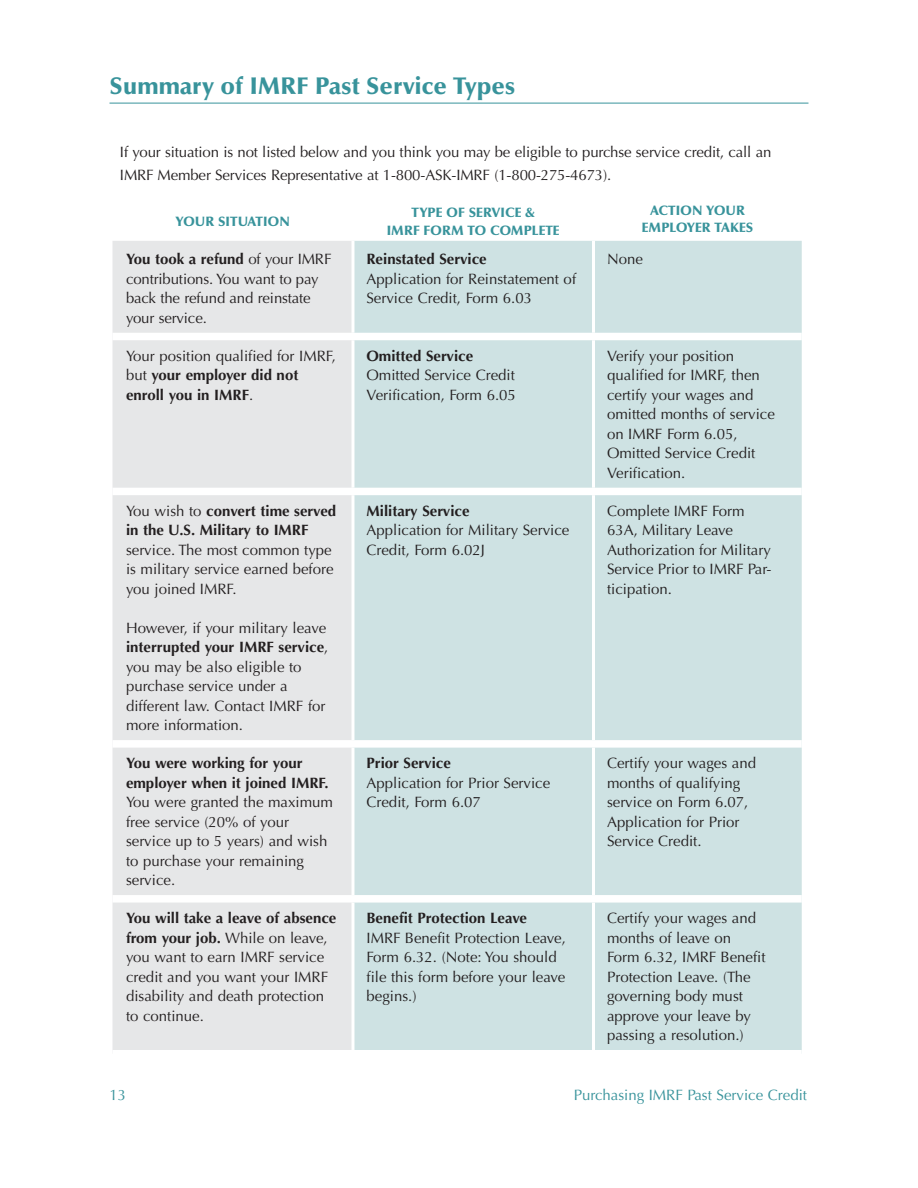
<style>
.page{position:relative;width:918px;height:1188px;background:#fff}
.page>*{position:absolute;margin:0;border:0;box-sizing:border-box;transform-origin:0 0}
.t1{font:900 24px "Optima";color:#38939b}
.t2{font:15px/19.5px "Optima";color:#231f20}
.t3{font:700 15px/19.5px "Optima";color:#231f20}
.t4{font:15px "Optima";color:#38939b}
.t5{font:900 13.5px/18px "Optima";color:#38939b;text-align:center}
.s1{font-weight:700}
.s2{font-weight:400}
</style>
<div class="page">
<hr style="left:110px;top:103px;width:698px;height:1px;background:#38939b">
<div style="left:112px;top:241px;width:239px;height:809px;background:#e6e7e8"></div>
<div style="left:354px;top:241px;width:448px;height:809px;background:#cee2e3"></div>
<hr style="left:592px;top:241px;width:3px;height:92px;background:#fff">
<hr style="left:592px;top:340px;width:3px;height:148px;background:#fff">
<hr style="left:592px;top:495px;width:3px;height:245px;background:#fff">
<hr style="left:592px;top:748px;width:3px;height:147px;background:#fff">
<hr style="left:592px;top:903px;width:3px;height:147px;background:#fff">
<div style="left:112px;top:333px;width:690px;height:7px;background:#fff"></div>
<div style="left:112px;top:488px;width:690px;height:7px;background:#fff"></div>
<div style="left:112px;top:740px;width:690px;height:8px;background:#fff"></div>
<div style="left:112px;top:895px;width:690px;height:8px;background:#fff"></div>
<h1 class="t1" style="left:110px;top:76px;width:407px">Summary of IMRF Past Service Types</h1>
<p class="t2" style="left:120px;top:142px;width:653px;line-height:23px">If your situation is not listed below and you think you may be eligible to purchse service credit, call an<br>IMRF Member Services Repre sentative at 1-800-ASK-IMRF (1-800-275-4673).</p>
<p class="t5" style="left:176px;top:213px;width:116px">YOUR SITUATION</p>
<p class="t5" style="left:387px;top:205px;width:174px">TYPE OF SERVICE &amp;<br>IMRF FORM TO COMPLETE</p>
<p class="t5" style="left:642px;top:204px;width:113px;line-height:16.5px">ACTION YOUR<br>EMPLOYER TAKES</p>
<p class="t2" style="left:126px;top:251px;width:207px"><span class="s1">You took a refund</span> of your IMRF contributions. You want to pay back the refund and reinstate your service.</p>
<p class="t3" style="left:366px;top:251px;width:122px">Reinstated Service</p>
<p class="t2" style="left:607px;top:251px;width:37px">None</p>
<p class="t2" style="left:366px;top:271px;width:211px">Application for Reinstatement of<br>Service Credit, Form 6.03</p>
<p class="t2" style="left:126px;top:348px;width:211px">Your position qualified for IMRF, but <span class="s1">your employer did not enroll you in IMRF</span>.</p>
<p class="t3" style="left:366px;top:348px;width:108px">Omitted Service</p>
<p class="t2" style="left:366px;top:367px;width:151px">Omitted Service Credit<br>Verification, Form 6.05</p>
<p class="t2" style="left:607px;top:348px;width:169px">Verify your position qualified for IMRF, then certify your wages and omitted months of service on IMRF Form 6.05,<br>Omitted Service Credit<br>Verification.</p>
<p class="t3" style="left:126px;top:502px;width:212px"><span class="s2">You wish to</span> convert time served in the U.S. Military to IMRF</p>
<p class="t2" style="left:126px;top:541px;width:209px;text-align:justify">service. The most common type is military service earned before you joined IMRF.</p>
<p class="t2" style="left:126px;top:619px;width:204px">However, if your military leave <span class="s1">interrupted your IMRF service</span>, you may be also eligible to purchase service under a different law. Contact IMRF for more information.</p>
<p class="t3" style="left:366px;top:502px;width:105px">Military Service</p>
<p class="t2" style="left:366px;top:522px;width:204px">Application for Military Service<br>Credit, Form 6.02J</p>
<p class="t2" style="left:607px;top:502px;width:166px">Complete IMRF Form<br>63A, Military Leave<br>Authorization for Military<br>Service Prior to IMRF Par&shy;ticipation.</p>
<p class="t3" style="left:126px;top:755px;width:204px">You were working for your employer when it joined IMRF.</p>
<p class="t2" style="left:126px;top:794px;width:209px">You were granted the maximum free service (20% of your service up to 5 years) and wish to purchase your remaining service.</p>
<p class="t3" style="left:366px;top:755px;width:86px">Prior Service</p>
<p class="t2" style="left:366px;top:774px;width:185px">Application for Prior Service<br>Credit, Form 6.07</p>
<p class="t2" style="left:607px;top:755px;width:151px">Certify your wages and months of qualifying service on Form 6.07,<br>Application for Prior<br>Service Credit.</p>
<p class="t2" style="left:126px;top:910px;width:212px"><span class="s1">You will take a leave of absence from your job.</span> While on leave, you want to earn IMRF service credit and you want your IMRF disability and death protection to continue.</p>
<p class="t3" style="left:366px;top:910px;width:162px">Benefit Protection Leave</p>
<p class="t2" style="left:366px;top:929px;width:201px">IMRF Benefit Protection Leave,<br>Form 6.32. (Note: You should file this form before your leave begins.)</p>
<p class="t2" style="left:607px;top:910px;width:160px">Certify your wages and months of leave on<br>Form 6.32, IMRF Benefit<br>Protection Leave. (The governing body must approve your leave by passing a resolution.)</p>
<p class="t4" style="left:110px;top:1089px;width:18px">13</p>
<p class="t4" style="left:574px;top:1089px;width:235px">Purchasing IMRF Past Service Credit</p>
</div>
